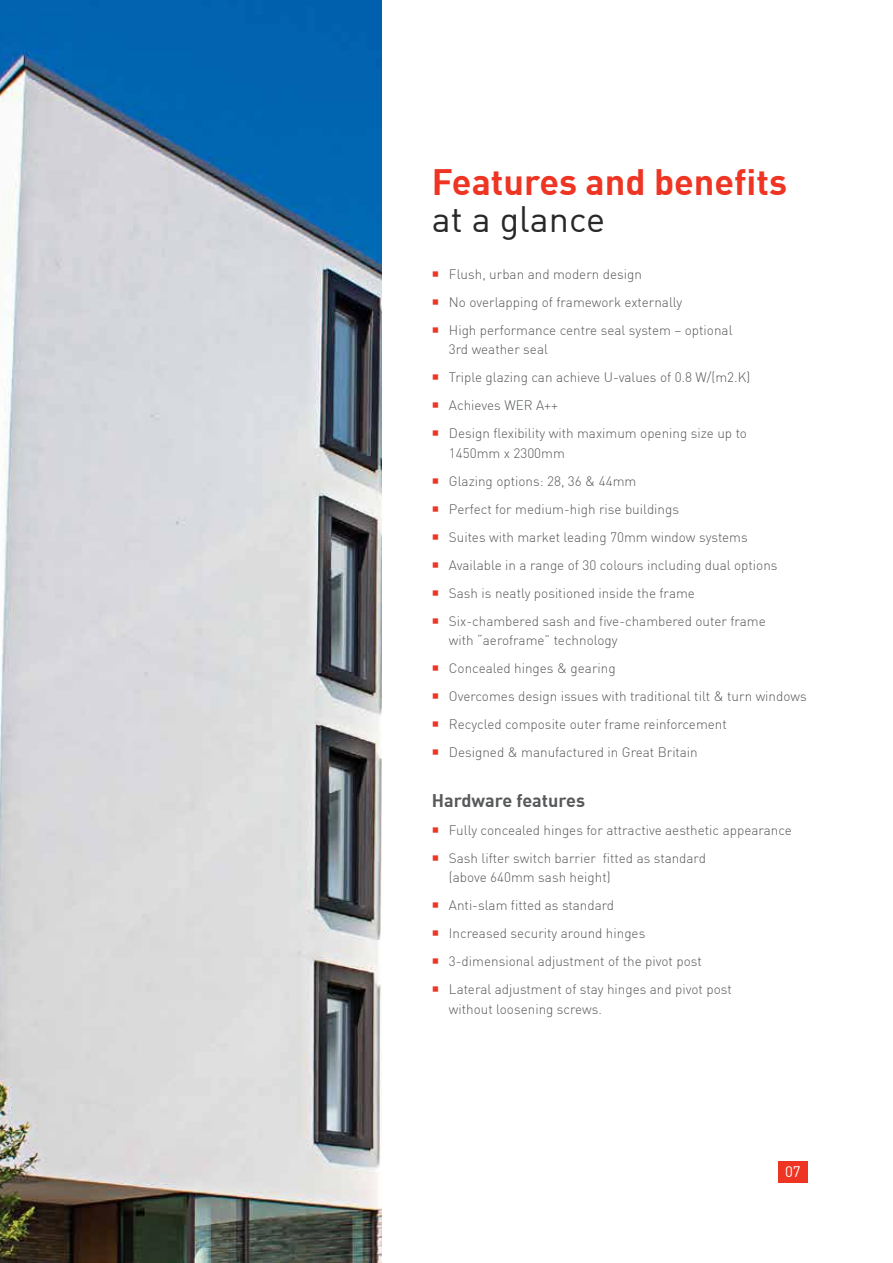
<style>
.page{position:relative;width:893px;height:1263px;background:#fff}
.page>*{position:absolute;margin:0;border:0;box-sizing:border-box;transform-origin:0 0}
.t1{font:700 36px "DIN";color:#ee3524}
.t2{font:36px "DIN";color:#292829}
.t3{font:700 18px "DIN";color:#58595b}
.t4{font:15px "DIN";color:#fff}
.t5{font:300 13.5px/28px "DIN";color:#58595b}
</style>
<div class="page">
<img style="left:0;top:0;width:381px;height:1263px">
<div style="left:778px;top:1161px;width:30px;height:21px;background:#ee3524"></div>
<h1 class="t1" style="left:432px;top:158px;width:357px">Features and benefits</h1>
<h1 class="t2" style="left:432px;top:197px;width:175px">at a glance</h1>
<p class="t5" style="left:449px;top:260px;width:285px">Flush, urban and modern design<br>No overlapping of framework externally<br>High performance centre seal system – optional</p>
<p class="t5" style="left:449px;top:335px;width:303px">3rd weather seal<br>Triple glazing can achieve U-values of 0.8 W/(m2.K)<br>Achieves WER A++<br>Design flexibility with maximum opening size up to</p>
<p class="t5" style="left:449px;top:439px;width:330px">1450mm x 2300mm<br>Glazing options: 28, 36 &amp; 44mm<br>Perfect for medium-high rise buildings<br>Suites with market leading 70mm window systems Available in a range of 30 colours including dual options Sash is neatly positioned inside the frame Six-chambered sash and five-chambered outer frame</p>
<p class="t5" style="left:449px;top:626px;width:359px">with “aeroframe” technology<br>Concealed hinges &amp; gearing<br>Overcomes design issues with traditional tilt &amp; turn windows Recycled composite outer frame reinforcement<br>Designed &amp; manufactured in Great Britain</p>
<h2 class="t3" style="left:432px;top:788px;width:155px">Hardware features</h2>
<p class="t5" style="left:449px;top:815px;width:345px">Fully concealed hinges for attractive aesthetic appearance<br>Sash lifter switch barrier fitted as standard</p>
<p class="t5" style="left:449px;top:863px;width:284px">(above 640mm sash height)<br>Anti-slam fitted as standard<br>Increased security around hinges 3-dimensional adjustment of the pivot post Lateral adjustment of stay hinges and pivot post</p>
<p class="t5" style="left:449px;top:994px;width:155px">without loosening screws.</p>
<p class="t4" style="left:785px;top:1162px;width:17px">07</p>
</div>
